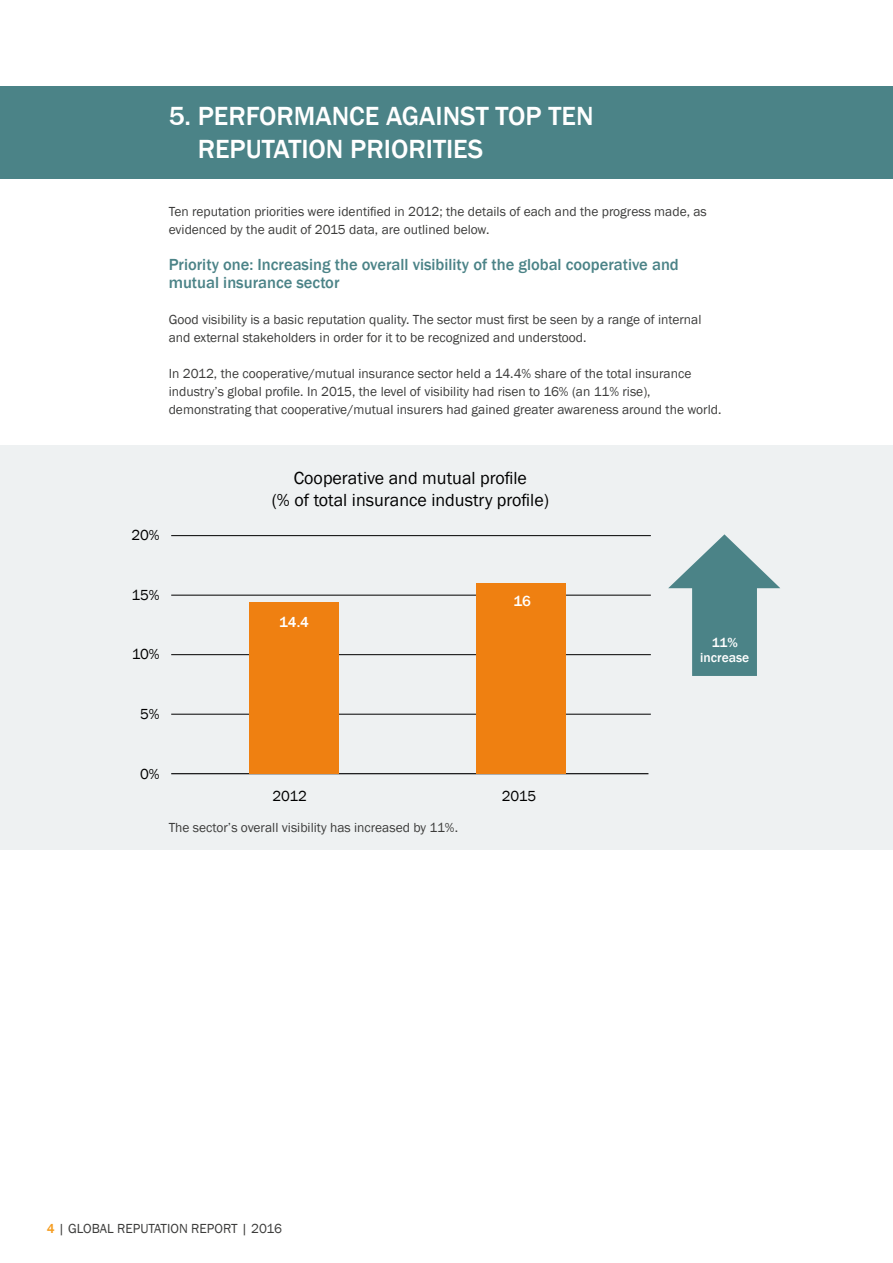
<style>
.page{position:relative;width:893px;height:1263px;background:#fff}
.page>*{position:absolute;margin:0;border:0;box-sizing:border-box;transform-origin:0 0}
.t1{font:500 27px/33px "Franklin Gothic";color:#fff}
.t2{font:18px/21.6px "Franklin Gothic";color:#000;text-align:center}
.t3{font:500 16.5px/18px "Franklin Gothic";color:#4b8387}
.t4{font:15px "Franklin Gothic";letter-spacing:-.015em;color:#000}
.t5{font:500 15px "Franklin Gothic";color:#fff}
.t6{font:13.5px/18px "Franklin Gothic";color:#3c3c3b}
.t7{font:500 13.5px/15px "Franklin Gothic";color:#fff;text-align:center}
.s1{font-weight:500;color:#f59d21}
</style>
<div class="page">
<div style="left:0;top:445px;width:893px;height:404px;background:#eef1f2"></div>
<div style="left:0;top:86px;width:893px;height:93px;background:#4b8387"></div>
<hr style="left:171px;top:773px;width:477px;height:1px;background:#000">
<hr style="left:171px;top:714px;width:480px;height:1px;background:#000">
<hr style="left:171px;top:654px;width:480px;height:1px;background:#000">
<hr style="left:171px;top:595px;width:480px;height:1px;background:#000">
<hr style="left:171px;top:535px;width:480px;height:1px;background:#000">
<div style="left:476px;top:583px;width:90px;height:191px;background:#ef8011"></div>
<div style="left:249px;top:602px;width:89px;height:172px;background:#ef8011"></div>
<svg style="left:668px;top:534px;width:112px;height:142px"></svg>
<h1 class="t1" style="left:198px;top:100px;width:397px;text-indent:-29px">5. PERFORMANCE AGAINST TOP TEN<br>REPUTATION PRIORITIES</h1>
<p class="t6" style="left:169px;top:203px;width:540px">Ten reputation priorities were identified in 2012; the details of each and the progress made, as evidenced by the audit of 2015 data, are outlined below.</p>
<p class="t3" style="left:169px;top:256px;width:512px">Priority one: Increasing the overall visibility of the global cooperative and mutual insurance sector</p>
<p class="t6" style="left:169px;top:311px;width:534px">Good visibility is a basic reputation quality. The sector must first be seen by a range of internal and external stakeholders in order for it to be recognized and understood.</p>
<p class="t6" style="left:169px;top:365px;width:554px">In 2012, the cooperative/mutual insurance sector held a 14.4% share of the total insurance industry’s global profile. In 2015, the level of visibility had risen to 16% (an 11% rise), demonstrating that cooperative/mutual insurers had gained greater awareness around the world.</p>
<p class="t4" style="left:131px;top:525px;width:30px">20%</p>
<p class="t4" style="left:132px;top:585px;width:30px">15%</p>
<p class="t4" style="left:132px;top:644px;width:29px">10%</p>
<p class="t4" style="left:140px;top:704px;width:21px">5%</p>
<h2 class="t2" style="left:272px;top:468px;width:279px">Cooperative and mutual profile<br>(% of total insurance industry profile)</h2>
<p class="t5" style="left:279px;top:613px;width:31px">14.4</p>
<p class="t5" style="left:514px;top:592px;width:19px">16</p>
<p class="t4" style="left:140px;top:764px;width:21px">0%</p>
<p class="t4" style="left:272px;top:786px;width:36px">2012</p>
<p class="t6" style="left:169px;top:819px;width:291px">The sector’s overall visibility has increased by 11%.</p>
<p class="t4" style="left:502px;top:786px;width:36px">2015</p>
<p class="t7" style="left:700px;top:635px;width:50px">11% increase</p>
<p class="t6" style="left:47px;top:1219px;width:237px"><span class="s1">4</span> | GLOBAL REPUTATION REPORT | 2016</p>
</div>
